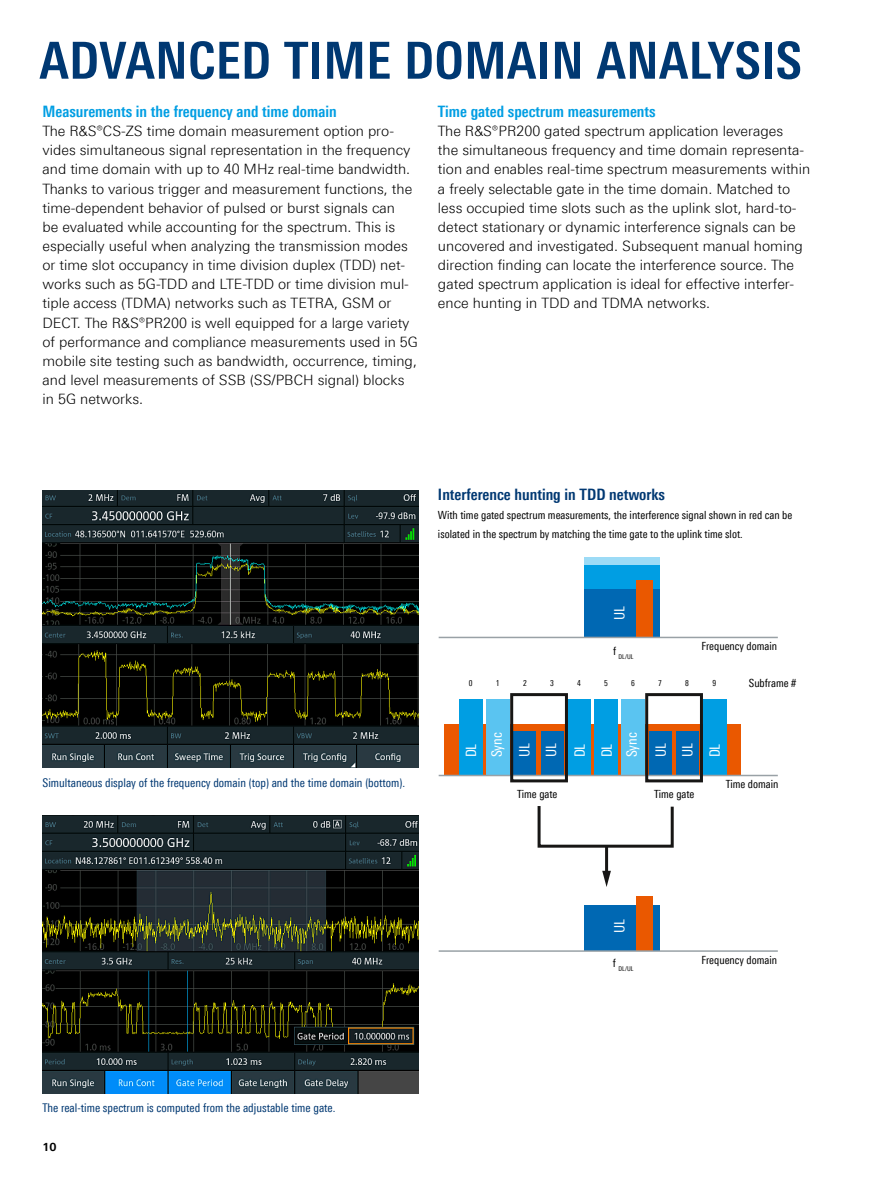
<style>
.page{position:relative;width:893px;height:1191px;background:#fff}
.page>*{position:absolute;margin:0;border:0;box-sizing:border-box;transform-origin:0 0}
.Seiten_Headline_34Pt{font:700 51px "Linotype Univers 620 Cn";letter-spacing:.01em;color:#003872}
.Absatzfett_cyan{font:700 15.75px "Linotype Univers 620 Cn";color:#009ee3}
.Grafik-Tabelle_Übers{font:700 15.75px "Linotype Univers 620 Cn";color:#003872}
.Haupttext_ohne_Absta{font:300 14.25px/19.2px "Linotype Univers 330";color:#000}
.t1{font:14.25px/26px "Linotype Univers 420 Cn";color:#fff}
.Bildunterschrift{font:12px "Linotype Univers 420 Cn";color:#003872}
.Grafiktext{font:11.25px/19.2px "Linotype Univers 420 Cn";color:#000}
.t2{font:700 11.25px "Linotype Univers 630";color:#000}
.t3{font:8.25px "Linotype Univers 420 Cn";color:#000}
.t4{font:6.6px "Linotype Univers 420 Cn";color:#000}
</style>
<div class="page">
<img style="left:43px;top:815px;width:376px;height:278px">
<div style="left:444px;top:724px;width:297px;height:51px;background:#ea5800"></div>
<div style="left:584px;top:557px;width:75px;height:8px;background:#9cdbf6"></div>
<div style="left:584px;top:565px;width:75px;height:24px;background:#009ee3"></div>
<div style="left:584px;top:589px;width:75px;height:48px;background:#0068b3"></div>
<div style="left:636px;top:579px;width:16px;height:58px;background:#ea5800"></div>
<div style="left:584px;top:905px;width:75px;height:45px;background:#0068b3"></div>
<div style="left:636px;top:895px;width:16px;height:55px;background:#ea5800"></div>
<div style="left:486px;top:699px;width:23px;height:76px;background:#5ac4f1"></div>
<div style="left:459px;top:699px;width:23px;height:76px;background:#009ee3"></div>
<div style="left:567px;top:699px;width:24px;height:76px;background:#009ee3"></div>
<div style="left:595px;top:699px;width:23px;height:76px;background:#009ee3"></div>
<div style="left:703px;top:699px;width:23px;height:76px;background:#009ee3"></div>
<div style="left:622px;top:699px;width:23px;height:76px;background:#5ac4f1"></div>
<div style="left:514px;top:730px;width:22px;height:45px;background:#0068b3"></div>
<div style="left:541px;top:730px;width:22px;height:45px;background:#0068b3"></div>
<div style="left:649px;top:730px;width:23px;height:45px;background:#0068b3"></div>
<div style="left:676px;top:730px;width:23px;height:45px;background:#0068b3"></div>
<hr style="left:439px;top:636px;width:339px;height:2px;background:#99a1a6">
<hr style="left:439px;top:774px;width:339px;height:2px;background:#99a1a6">
<hr style="left:439px;top:950px;width:339px;height:1px;background:#99a1a6">
<div style="left:510px;top:693px;width:58px;height:89px;border:3px solid #171615"></div>
<div style="left:645px;top:693px;width:58px;height:89px;border:3px solid #171615"></div>
<svg style="left:537px;top:806px;width:137px;height:43px"></svg>
<hr style="left:605px;top:846px;width:3px;height:27px;background:#171615">
<svg style="left:602px;top:870px;width:9px;height:17px"></svg>
<img style="left:43px;top:490px;width:376px;height:277px">
<p class="Seiten_Headline_34Pt" style="left:40px;top:30px;width:764px">ADVANCED TIME DOMAIN ANALYSIS</p>
<p class="Absatzfett_cyan" style="left:43px;top:102px;width:296px">Measurements in the frequency and time domain</p>
<p class="Haupttext_ohne_Absta" style="left:43px;top:121px;width:377px">The R&amp;S®CS-ZS time domain measurement option pro&shy;vides simultaneous signal representation in the frequency and time domain with up to 40 MHz real-time bandwidth.<br>Thanks to various trigger and measurement functions, the time-dependent behavior of pulsed or burst signals can<br>be evaluated while accounting for the spectrum. This is especially useful when analyzing the transmission modes or time slot occupancy in time division duplex (TDD) net&shy;works such as 5G-TDD and LTE-TDD or time division mul&shy;tiple access (TDMA) networks such as TETRA, GSM or DECT. The R&amp;S®PR200 is well equipped for a large variety of performance and compliance measurements used in 5G mobile site testing such as bandwidth, occurrence, timing, and level measurements of SSB (SS/PBCH signal) blocks in 5G networks.</p>
<p class="Absatzfett_cyan" style="left:438px;top:102px;width:219px">Time gated spectrum measurements</p>
<p class="Haupttext_ohne_Absta" style="left:438px;top:121px;width:374px">The R&amp;S®PR200 gated spectrum application leverages<br>the simultaneous frequency and time domain representa&shy;tion and enables real-time spectrum measurements within a freely selectable gate in the time domain. Matched to less occupied time slots such as the uplink slot, hard-to&shy;detect stationary or dynamic interference signals can be uncovered and investigated. Subsequent manual homing direction finding can locate the interference source. The gated spectrum application is ideal for effective interfer&shy;ence hunting in TDD and TDMA networks.</p>
<p class="Bildunterschrift" style="left:43px;top:775px;width:364px">Simultaneous display of the frequency domain (top) and the time domain (bottom).</p>
<p class="Grafik-Tabelle_Übers" style="left:438px;top:485px;width:228px">Interference hunting in TDD networks</p>
<p class="Grafiktext" style="left:438px;top:505px;width:356px">With time gated spectrum measurements, the interference signal shown in red can be isolated in the spectrum by matching the time gate to the uplink time slot.</p>
<p class="t1" style="left:606px;top:620px;width:16px;rotate:-90deg">UL</p>
<p class="Grafiktext" style="left:702px;top:636px;width:77px">Frequency domain</p>
<p class="Grafiktext" style="left:749px;top:673px;width:49px">Subframe #</p>
<p class="t4" style="left:613px;top:652px;width:22px"><sup>f</sup> DL/UL</p>
<p class="t3" style="left:469px;top:678px;width:5px">0</p>
<p class="t3" style="left:496px;top:678px;width:5px">1</p>
<p class="t3" style="left:523px;top:678px;width:5px">2</p>
<p class="t3" style="left:550px;top:678px;width:5px">3</p>
<p class="t3" style="left:577px;top:678px;width:5px">4</p>
<p class="t3" style="left:604px;top:678px;width:5px">5</p>
<p class="t3" style="left:631px;top:678px;width:5px">6</p>
<p class="t3" style="left:658px;top:678px;width:5px">7</p>
<p class="t3" style="left:685px;top:678px;width:5px">8</p>
<p class="t3" style="left:712px;top:678px;width:5px">9</p>
<p class="t1" style="left:458px;top:757px;width:27px;rotate:-90deg">DL<br>Sync</p>
<p class="t1" style="left:511px;top:757px;width:16px;line-height:26.7px;rotate:-90deg">UL<br>UL</p>
<p class="t1" style="left:566px;top:757px;width:15px;line-height:27px;rotate:-90deg">DL<br>DL</p>
<p class="t1" style="left:617px;top:757px;width:27px;line-height:28.8px;rotate:-90deg">Sync<br>UL</p>
<p class="t1" style="left:673px;top:757px;width:16px;line-height:27.5px;rotate:-90deg">UL<br>DL</p>
<p class="Grafiktext" style="left:517px;top:784px;width:42px">Time gate</p>
<p class="Grafiktext" style="left:654px;top:784px;width:42px">Time gate</p>
<p class="Grafiktext" style="left:726px;top:774px;width:54px">Time domain</p>
<p class="t1" style="left:606px;top:933px;width:16px;rotate:-90deg">UL</p>
<p class="t4" style="left:613px;top:965px;width:22px"><sup>f</sup> DL/UL</p>
<p class="Grafiktext" style="left:702px;top:950px;width:77px">Frequency domain</p>
<p class="Bildunterschrift" style="left:43px;top:1101px;width:294px">The real-time spectrum is computed from the adjustable time gate.</p>
<p class="t2" style="left:43px;top:1139px;width:16px">10</p>
</div>
